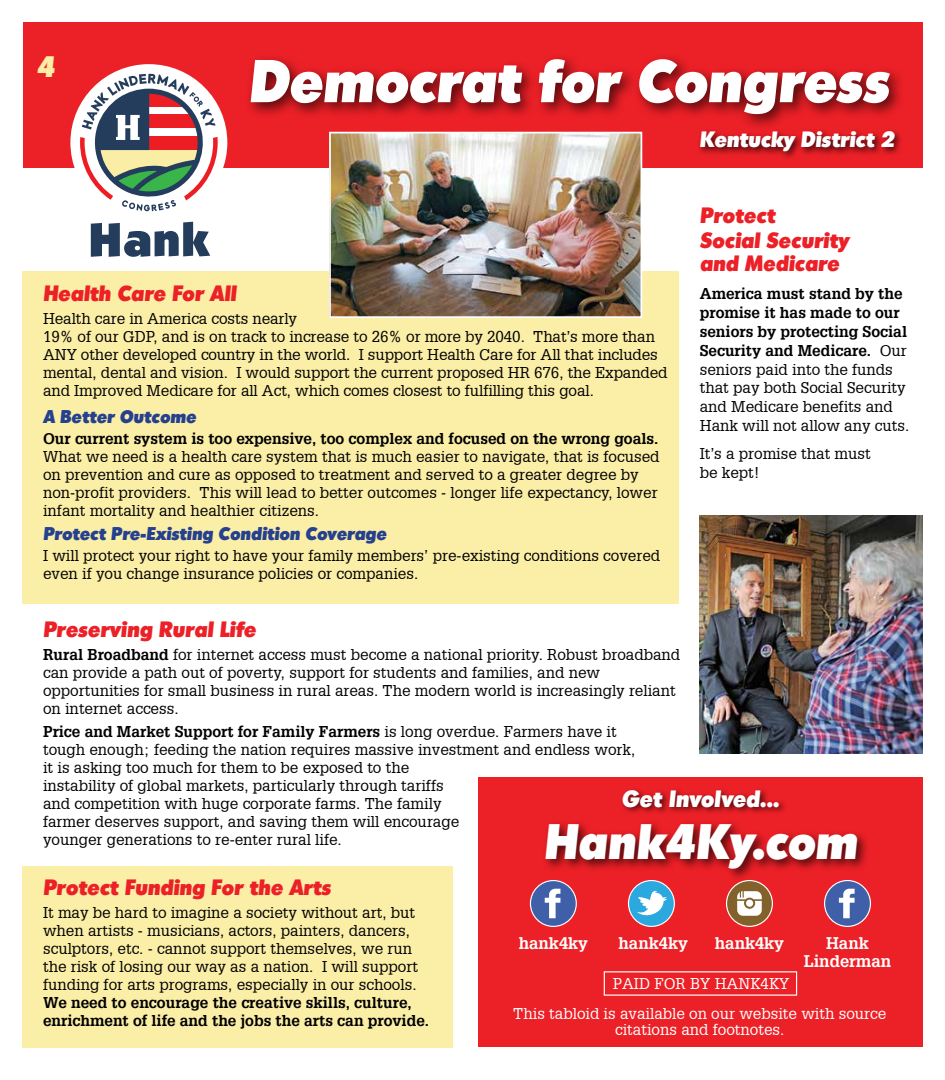
<style>
.page{position:relative;width:945px;height:1080px;background:#fff}
.page>*{position:absolute;margin:0;border:0;box-sizing:border-box;transform-origin:0 0}
.t1{font:italic 58px "Admisi Display S Si";letter-spacing:-.005em;color:#fff}
.t2{font:italic 47.5px "Admisi Display S Si";letter-spacing:.005em;color:#fff}
.t3{font:900 46.75px "Performa Black S Si";color:#253d5c;scale:1.1 1}
.t4{font:italic 28.25px "Admisi Display S Si";color:#fbeea7}
.t5{font:italic 22.5px "Admisi Display S Si";color:#fff}
.t6{font:italic 21.12px/25.4px "Admisi Display S Si";color:#ec2027}
.t7{font:italic 21.12px "Admisi Display S Si";color:#fff}
.t8{font:italic 17.62px "Admisi Display S Si";color:#25408f}
.t9{font:700 16.5px/17.6px "Installation S Si";color:#fff;text-align:center}
.t10{font:15.25px/18px "Installation S Si";color:#000}
.t11{font:700 15.25px/18px "Installation S Si";color:#000}
.t12{font:15.25px/29.9px "Installation S Si";color:#fff;text-align:center}
.s1{font-weight:700}
</style>
<div class="page">
<div style="left:23px;top:22px;width:900px;height:146px;background:#ec2027"></div>
<div style="left:245px;top:53px;width:660px;height:77px;background:#000;opacity:.65"></div>
<div style="left:70px;top:64px;width:157px;height:157px;background:#fff;border-radius:50%"></div>
<svg style="left:80px;top:74px;width:138px;height:137px"></svg>
<div style="left:23px;top:271px;width:656px;height:332px;background:#fbeea7"></div>
<div style="left:23px;top:866px;width:430px;height:181px;background:#fbeea7"></div>
<img style="left:699px;top:515px;width:224px;height:238px">
<img style="left:332px;top:135px;width:307px;height:180px">
<div style="left:329px;top:132px;width:313px;height:186px;border:2px solid #fff"></div>
<div style="left:478px;top:778px;width:445px;height:269px;background:#ec2027"></div>
<div style="left:542px;top:820px;width:328px;height:61px;background:#000;opacity:.65"></div>
<div style="left:620px;top:787px;width:167px;height:28px;background:#000;opacity:.65"></div>
<div style="left:530px;top:881px;width:46px;height:45px;background:#3f60a9;border-radius:50%"></div>
<div style="left:530px;top:880px;width:47px;height:47px;border:1px solid #fff;border-radius:50%"></div>
<svg style="left:545px;top:889px;width:15px;height:29px"></svg>
<div style="left:825px;top:881px;width:45px;height:45px;background:#3f60a9;border-radius:50%"></div>
<div style="left:824px;top:880px;width:47px;height:47px;border:1px solid #fff;border-radius:50%"></div>
<svg style="left:839px;top:889px;width:16px;height:29px"></svg>
<div style="left:628px;top:881px;width:46px;height:45px;background:#2ba8de;border-radius:50%"></div>
<div style="left:628px;top:880px;width:47px;height:47px;border:1px solid #fff;border-radius:50%"></div>
<svg style="left:636px;top:890px;width:31px;height:26px"></svg>
<div style="left:727px;top:881px;width:45px;height:45px;background:#82622a;border-radius:50%"></div>
<div style="left:726px;top:880px;width:47px;height:47px;border:1px solid #fff;border-radius:50%"></div>
<svg style="left:737px;top:891px;width:25px;height:25px"></svg>
<div style="left:697px;top:128px;width:206px;height:33px;background:#000;opacity:.75"></div>
<h3 class="t4" style="left:36px;top:50px;width:20px">4</h3>
<h1 class="t1" style="left:248px;top:48px;width:642px">Democrat for Congress</h1>
<h3 class="t7" style="left:699px;top:128px;width:197px">Kentucky District 2</h3>
<h3 class="t3" style="left:88px;top:211px;width:112px">Hank</h3>
<h3 class="t6" style="left:43px;top:281px;width:195px">Health Care For All</h3>
<p class="t10" style="left:43px;top:309px;width:626px">Health care in America costs nearly<br>19% of our GDP, and is on track to increase to 26% or more by 2040. That’s more than ANY other developed country in the world. I support Health Care for All that includes mental, dental and vision. I would support the current proposed HR 676, the Expanded and Improved Medicare for all Act, which comes closest to fulfilling this goal.</p>
<p class="t8" style="left:43px;top:407px;width:155px">A Better Outcome</p>
<p class="t11" style="left:43px;top:429px;width:617px">Our current system is too expensive, too complex and focused on the wrong goals.</p>
<p class="t10" style="left:43px;top:447px;width:618px">What we need is a health care system that is much easier to navigate, that is focused on prevention and cure as opposed to treatment and served to a greater degree by non-profit providers. This will lead to better outcomes - longer life expectancy, lower infant mortality and healthier citizens.</p>
<p class="t8" style="left:43px;top:524px;width:345px">Protect Pre-Existing Condition Coverage</p>
<p class="t10" style="left:43px;top:546px;width:619px">I will protect your right to have your family members’ pre-existing conditions covered even if you change insurance policies or companies.</p>
<h3 class="t6" style="left:700px;top:202px;width:151px">Protect<br>Social Security</h3>
<h3 class="t6" style="left:700px;top:251px;width:141px">and Medicare</h3>
<p class="t10" style="left:700px;top:284px;width:211px;line-height:18.9px"><span class="s1">America must stand by the promise it has made to our seniors by protecting Social<br>Security and Medicare.</span> Our seniors paid into the funds that pay both Social Security and Medicare benefits and<br>Hank will not allow any cuts.</p>
<p class="t10" style="left:700px;top:444px;width:173px;line-height:18.8px">It’s a promise that must be kept!</p>
<h3 class="t6" style="left:43px;top:617px;width:214px">Preserving Rural Life</h3>
<p class="t10" style="left:43px;top:645px;width:639px"><span class="s1">Rural Broadband</span> for internet access must become a national priority. Robust broadband can provide a path out of poverty, support for students and families, and new opportunities for small business in rural areas. The modern world is increasingly reliant on internet access.</p>
<p class="t10" style="left:43px;top:723px;width:594px"><span class="s1">Price and Market Support for Family Farmers</span> is long overdue. Farmers have it tough enough; feeding the nation requires massive investment and endless work, it is asking too much for them to be exposed to the<br>instability of global markets, particularly through tariffs<br>and competition with huge corporate farms. The family<br>farmer deserves support, and saving them will encourage<br>younger generations to re-enter rural life.</p>
<h3 class="t6" style="left:43px;top:874px;width:290px">Protect Funding For the Arts</h3>
<p class="t10" style="left:43px;top:903px;width:377px">It may be hard to imagine a society without art, but when artists - musicians, actors, painters, dancers, sculptors, etc. - cannot support themselves, we run the risk of losing our way as a nation. I will support funding for arts programs, especially in our schools.</p>
<p class="t11" style="left:43px;top:993px;width:388px">We need to encourage the creative skills, culture, enrichment of life and the jobs the arts can provide.</p>
<h3 class="t5" style="left:622px;top:786px;width:159px">Get Involved...</h3>
<h2 class="t2" style="left:544px;top:815px;width:315px">Hank4Ky.com</h2>
<p class="t9" style="left:519px;top:934px;width:71px">hank4ky</p>
<p class="t9" style="left:619px;top:934px;width:71px">hank4ky</p>
<p class="t9" style="left:715px;top:934px;width:71px">hank4ky</p>
<p class="t9" style="left:804px;top:934px;width:89px">Hank<br>Linderman</p>
<p class="t12" style="left:513px;top:968px;width:375px">PAID FOR BY HANK4KY<br>This tabloid is available on our website with source</p>
<p class="t12" style="left:615px;top:1014px;width:171px">citations and footnotes.</p>
</div>
